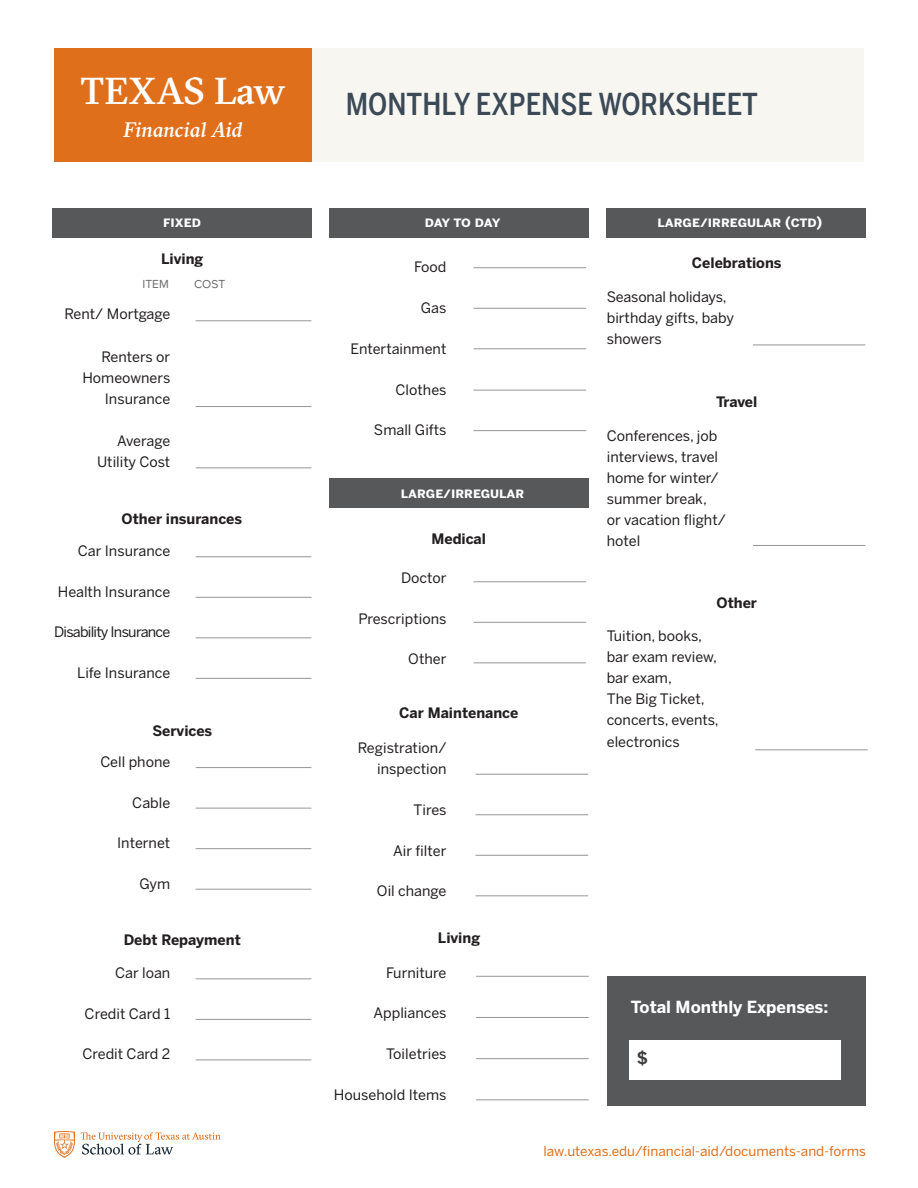
<style>
.page{position:relative;width:918px;height:1188px;background:#fff}
.page>*{position:absolute;margin:0;border:0;box-sizing:border-box;transform-origin:0 0}
.t1{font:500 37.5px "GT Sectra";letter-spacing:.005em;color:#fff}
.t2{font:30.15px "Benton Sans";color:#3e3e3f}
.t3{font:500 30px "Benton Sans Cond";color:#3c4957}
.t4{font:italic 500 21px "GT Sectra";letter-spacing:-.005em;color:#fff}
.t5{font:700 16.65px "Benton Sans";color:#fff}
.t6{font:700 16.65px "Benton Sans";color:#3e3e3f}
.t7{font:14.25px/21.1px "Benton Sans";color:#231f20}
.t8{font:700 14.25px "Benton Sans";color:#231f20}
.t9{font:14.25px "Benton Sans Bold SC";color:#fff}
.t10{font:14.25px "Benton Sans";letter-spacing:-.05em;color:#231f20}
.t11{font:13.5px "Benton Sans";color:#e06f1c}
.t12{font:12px "Proxima Nova";color:#6c6d70}
</style>
<div class="page">
<div style="left:52px;top:208px;width:259px;height:30px;background:#57585a"></div>
<div style="left:607px;top:976px;width:258px;height:130px;background:#57585a"></div>
<div style="left:329px;top:208px;width:260px;height:30px;background:#57585a"></div>
<div style="left:607px;top:208px;width:259px;height:30px;background:#57585a"></div>
<div style="left:329px;top:479px;width:260px;height:29px;background:#57585a"></div>
<hr style="left:196px;top:320px;width:115px;height:1px;background:#939598">
<hr style="left:474px;top:267px;width:112px;height:1px;background:#939598">
<hr style="left:753px;top:345px;width:112px;height:1px;background:#939598">
<hr style="left:753px;top:545px;width:112px;height:1px;background:#939598">
<hr style="left:755px;top:749px;width:113px;height:1px;background:#939598">
<hr style="left:474px;top:581px;width:112px;height:1px;background:#939598">
<hr style="left:196px;top:556px;width:115px;height:1px;background:#939598">
<hr style="left:196px;top:767px;width:115px;height:1px;background:#939598">
<hr style="left:476px;top:774px;width:112px;height:1px;background:#939598">
<hr style="left:196px;top:978px;width:115px;height:1px;background:#939598">
<hr style="left:196px;top:406px;width:115px;height:1px;background:#939598">
<hr style="left:474px;top:308px;width:112px;height:1px;background:#939598">
<hr style="left:474px;top:622px;width:112px;height:1px;background:#939598">
<hr style="left:474px;top:390px;width:112px;height:1px;background:#939598">
<hr style="left:196px;top:597px;width:115px;height:1px;background:#939598">
<hr style="left:196px;top:808px;width:115px;height:1px;background:#939598">
<hr style="left:476px;top:814px;width:112px;height:1px;background:#939598">
<hr style="left:196px;top:1019px;width:115px;height:1px;background:#939598">
<hr style="left:196px;top:467px;width:115px;height:1px;background:#939598">
<hr style="left:474px;top:348px;width:112px;height:1px;background:#939598">
<hr style="left:474px;top:662px;width:112px;height:1px;background:#939598">
<hr style="left:474px;top:430px;width:112px;height:1px;background:#939598">
<hr style="left:196px;top:637px;width:115px;height:1px;background:#939598">
<hr style="left:196px;top:848px;width:115px;height:1px;background:#939598">
<hr style="left:476px;top:855px;width:112px;height:1px;background:#939598">
<hr style="left:196px;top:1060px;width:115px;height:1px;background:#939598">
<hr style="left:196px;top:678px;width:115px;height:1px;background:#939598">
<hr style="left:196px;top:889px;width:115px;height:1px;background:#939598">
<hr style="left:476px;top:895px;width:112px;height:1px;background:#939598">
<div style="left:629px;top:1040px;width:212px;height:40px;background:#fff"></div>
<hr style="left:476px;top:976px;width:113px;height:1px;background:#939598">
<hr style="left:476px;top:1017px;width:113px;height:1px;background:#939598">
<hr style="left:476px;top:1058px;width:113px;height:1px;background:#939598">
<hr style="left:476px;top:1099px;width:113px;height:1px;background:#939598">
<svg style="left:54px;top:1131px;width:21px;height:27px"></svg>
<svg style="left:81px;top:1132px;width:140px;height:23px"></svg>
<div style="left:312px;top:49px;width:552px;height:113px;background:#f7f6f1"></div>
<div style="left:54px;top:49px;width:258px;height:113px;background:#e06f1c"></div>
<p class="t1" style="left:81px;top:68px;width:206px">TEXAS Law</p>
<h1 class="t3" style="left:346px;top:87px;width:414px">MONTHLY EXPENSE WORKSHEET</h1>
<p class="t2" style="left:267px;top:87px;width:442px">From the Office of Financial Aid:</p>
<p class="t4" style="left:124px;top:116px;width:120px">Financial Aid</p>
<p class="t9" style="left:163px;top:214px;width:39px">FIXED</p>
<p class="t9" style="left:425px;top:214px;width:77px">DAY TO DAY</p>
<p class="t9" style="left:658px;top:214px;width:166px">LARGE/IRREGULAR (CTD)</p>
<p class="t8" style="left:161px;top:251px;width:44px">Living</p>
<p class="t12" style="left:143px;top:277px;width:28px">ITEM</p>
<p class="t12" style="left:194px;top:277px;width:33px">COST</p>
<p class="t7" style="left:64px;top:303px;width:108px">Rent/ Mortgage</p>
<p class="t7" style="left:82px;top:346px;width:90px;text-align:right">Renters or<br>Homeowners<br>Insurance</p>
<p class="t7" style="left:97px;top:430px;width:75px;text-align:right">Average<br>Utility Cost</p>
<p class="t8" style="left:122px;top:510px;width:122px">Other insurances</p>
<p class="t7" style="left:78px;top:540px;width:94px">Car Insurance</p>
<p class="t7" style="left:58px;top:581px;width:114px">Health Insurance</p>
<p class="t10" style="left:54px;top:624px;width:118px">Disability Insurance</p>
<p class="t7" style="left:77px;top:662px;width:95px">Life Insurance</p>
<p class="t8" style="left:152px;top:723px;width:61px">Services</p>
<p class="t7" style="left:100px;top:751px;width:72px">Cell phone</p>
<p class="t7" style="left:132px;top:792px;width:40px">Cable</p>
<p class="t7" style="left:117px;top:832px;width:55px">Internet</p>
<p class="t7" style="left:139px;top:873px;width:33px">Gym</p>
<p class="t7" style="left:414px;top:257px;width:34px">Food</p>
<p class="t7" style="left:421px;top:297px;width:27px">Gas</p>
<p class="t7" style="left:350px;top:338px;width:98px">Entertainment</p>
<p class="t7" style="left:396px;top:379px;width:52px">Clothes</p>
<p class="t7" style="left:374px;top:419px;width:74px">Small Gifts</p>
<p class="t9" style="left:401px;top:484px;width:125px">LARGE/IRREGULAR</p>
<p class="t8" style="left:431px;top:530px;width:56px">Medical</p>
<p class="t7" style="left:401px;top:567px;width:47px">Doctor</p>
<p class="t7" style="left:359px;top:608px;width:89px">Prescriptions</p>
<p class="t7" style="left:408px;top:648px;width:40px">Other</p>
<p class="t8" style="left:399px;top:704px;width:121px">Car Maintenance</p>
<p class="t7" style="left:358px;top:737px;width:90px;text-align:right">Registration/ inspection</p>
<p class="t7" style="left:414px;top:799px;width:34px">Tires</p>
<p class="t7" style="left:393px;top:840px;width:55px">Air filter</p>
<p class="t7" style="left:377px;top:880px;width:71px">Oil change</p>
<p class="t8" style="left:124px;top:931px;width:119px">Debt Repayment</p>
<p class="t8" style="left:438px;top:929px;width:44px">Living</p>
<p class="t7" style="left:115px;top:962px;width:57px">Car loan</p>
<p class="t7" style="left:85px;top:1003px;width:87px">Credit Card 1</p>
<p class="t7" style="left:82px;top:1043px;width:89px">Credit Card 2</p>
<p class="t7" style="left:386px;top:962px;width:62px">Furniture</p>
<p class="t7" style="left:373px;top:1002px;width:75px">Appliances</p>
<p class="t7" style="left:386px;top:1043px;width:62px">Toiletries</p>
<p class="t7" style="left:334px;top:1084px;width:114px">Household Items</p>
<p class="t8" style="left:692px;top:255px;width:91px">Celebrations</p>
<p class="t7" style="left:607px;top:286px;width:129px">Seasonal holidays, birthday gifts, baby showers</p>
<p class="t8" style="left:716px;top:394px;width:43px">Travel</p>
<p class="t7" style="left:607px;top:425px;width:121px">Conferences, job interviews, travel home for winter/ summer break,<br>or vacation flight/ hotel</p>
<p class="t8" style="left:717px;top:594px;width:42px">Other</p>
<p class="t7" style="left:607px;top:625px;width:114px">Tuition, books, bar exam review, bar exam,<br>The Big Ticket, concerts, events, electronics</p>
<p class="t5" style="left:631px;top:997px;width:199px">Total Monthly Expenses:</p>
<p class="t6" style="left:637px;top:1048px;width:13px">$</p>
<p class="t11" style="left:544px;top:1143px;width:324px">law.utexas.edu/financial-aid/documents-and-forms</p>
</div>
